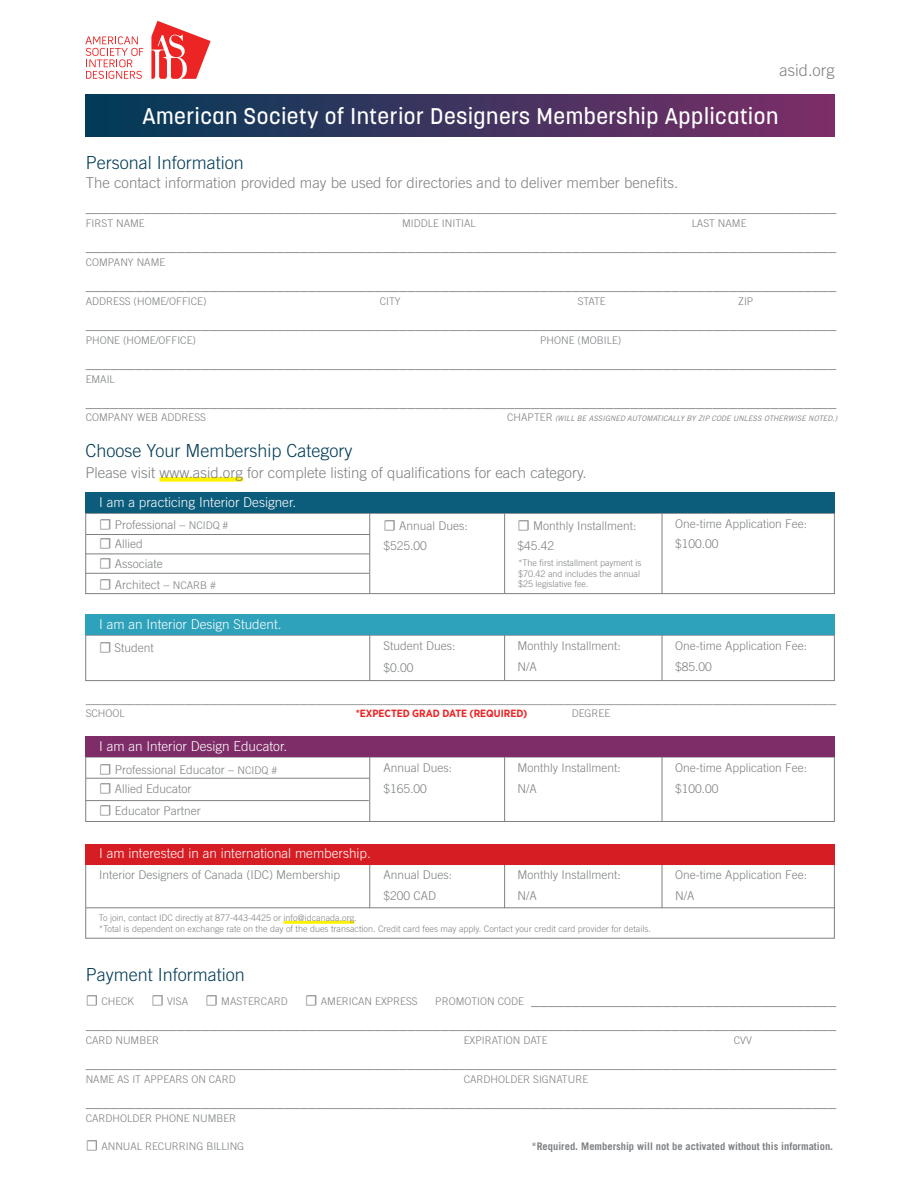
<style>
.page{position:relative;width:918px;height:1188px;background:#fff}
.page>*{position:absolute;margin:0;border:0;box-sizing:border-box;transform-origin:0 0}
.t1{font:500 22.5px "Korolev";letter-spacing:.025em;color:#fff}
.t2{font:300 18px "Trade Gothic LT Std";color:#003b57}
.t3{font:300 16.5px/24px "Trade Gothic LT Std";color:#7e8083;text-align:right}
.t4{font:300 15px "Trade Gothic LT Std";color:#7e8083}
.t5{font:300 13.5px "Trade Gothic LT Std";color:#fff}
.t6{font:300 12px/21px "Trade Gothic LT Std";color:#7e8083}
.t7{font:300 10.5px "Trade Gothic LT Std";color:#7e8083}
.t8{font:700 10.5px "Trade Gothic LT Std";color:#7e8083}
.t9{font:700 10.5px "Gotham Narrow";color:#ed2424}
.t10{font:300 9px/10.5px "Trade Gothic LT Std";color:#7e8083}
.t11{font:italic 7.5px "Trade Gothic";color:#7e8083}
.s1{font-family:"Trade Gothic LT Std";font-weight:300;font-style:normal;font-size:10.5px}
.s2{font-family:"Minion Pro";font-weight:400;font-size:15px}
.s3{font-size:10.5px}
</style>
<div class="page">
<div style="left:85px;top:95px;width:750px;height:42px;background:linear-gradient(to right,#003b57,#7d2d68)"></div>
<svg style="left:85px;top:36px;width:58px;height:43px"></svg>
<svg style="left:151px;top:21px;width:60px;height:58px"></svg>
<div style="left:85px;top:757px;width:750px;height:65px;border:1px solid #7e8083"></div>
<hr style="left:85px;top:800px;width:284px;height:1px;background:#7e8083">
<hr style="left:369px;top:757px;width:1px;height:65px;background:#7e8083">
<hr style="left:662px;top:757px;width:1px;height:65px;background:#7e8083">
<hr style="left:504px;top:757px;width:1px;height:65px;background:#7e8083">
<hr style="left:86px;top:778px;width:283px;height:1px;background:#7e8083">
<div style="left:85px;top:736px;width:750px;height:21px;background:#7e2d68"></div>
<div style="left:85px;top:635px;width:750px;height:46px;border:1px solid #7e8083"></div>
<hr style="left:369px;top:635px;width:1px;height:46px;background:#7e8083">
<hr style="left:662px;top:635px;width:1px;height:46px;background:#7e8083">
<hr style="left:504px;top:635px;width:1px;height:46px;background:#7e8083">
<div style="left:85px;top:615px;width:750px;height:20px;background:#2ea2bb"></div>
<div style="left:85px;top:513px;width:750px;height:81px;border:1px solid #7e8083"></div>
<hr style="left:85px;top:554px;width:284px;height:1px;background:#7e8083">
<hr style="left:85px;top:573px;width:284px;height:1px;background:#7e8083">
<hr style="left:369px;top:513px;width:1px;height:81px;background:#7e8083">
<hr style="left:662px;top:513px;width:1px;height:81px;background:#7e8083">
<hr style="left:504px;top:513px;width:1px;height:81px;background:#7e8083">
<hr style="left:86px;top:534px;width:284px;height:1px;background:#7e8083">
<div style="left:85px;top:493px;width:750px;height:20px;background:#0c5c7c"></div>
<div style="left:159px;top:477px;width:84px;height:5px;background:#fff200"></div>
<div style="left:85px;top:864px;width:750px;height:75px;border:1px solid #7e8083"></div>
<hr style="left:369px;top:864px;width:1px;height:44px;background:#7e8083">
<hr style="left:662px;top:864px;width:1px;height:44px;background:#7e8083">
<hr style="left:504px;top:864px;width:1px;height:44px;background:#7e8083">
<hr style="left:86px;top:907px;width:749px;height:1px;background:#7e8083">
<div style="left:85px;top:844px;width:750px;height:20px;background:#d71d24"></div>
<hr style="left:284px;top:921px;width:70px;height:3px;background:#fff200">
<p class="t3" style="left:780px;top:58px;width:56px">asid.org</p>
<h1 class="t1" style="left:142px;top:102px;width:637px">American Society of Interior Designers Membership Application</h1>
<p class="t2" style="left:86px;top:152px;width:160px">Personal Information</p>
<p class="t4" style="left:86px;top:174px;width:594px">The contact information provided may be used for directories and to deliver member benefits.</p>
<p class="t3" style="left:86px;top:194px;width:752px">___________________________________________________________________________________________</p>
<p class="t7" style="left:86px;top:217px;width:60px">FIRST NAME</p>
<p class="t7" style="left:402px;top:217px;width:75px">MIDDLE INITIAL</p>
<p class="t7" style="left:692px;top:217px;width:56px">LAST NAME</p>
<p class="t3" style="left:86px;top:233px;width:752px">___________________________________________________________________________________________</p>
<p class="t7" style="left:86px;top:256px;width:81px">COMPANY NAME</p>
<p class="t3" style="left:86px;top:272px;width:752px">___________________________________________________________________________________________</p>
<p class="t7" style="left:86px;top:295px;width:122px">ADDRESS (HOME/OFFICE)</p>
<p class="t7" style="left:380px;top:295px;width:23px">CITY</p>
<p class="t7" style="left:578px;top:295px;width:30px">STATE</p>
<p class="t7" style="left:738px;top:295px;width:17px">ZIP</p>
<p class="t3" style="left:86px;top:311px;width:752px">___________________________________________________________________________________________</p>
<p class="t7" style="left:86px;top:334px;width:112px">PHONE (HOME/OFFICE)</p>
<p class="t7" style="left:540px;top:334px;width:83px">PHONE (MOBILE)</p>
<p class="t3" style="left:86px;top:350px;width:752px">___________________________________________________________________________________________</p>
<p class="t7" style="left:86px;top:373px;width:31px">EMAIL</p>
<p class="t3" style="left:86px;top:389px;width:752px">___________________________________________________________________________________________</p>
<p class="t7" style="left:86px;top:411px;width:122px">COMPANY WEB ADDRESS</p>
<p class="t11" style="left:507px;top:414px;width:332px"><span class="s1">CHAPTER</span> (WILL BE ASSIGNED AUTOMATICALLY BY ZIP CODE UNLESS OTHERWISE NOTED.)</p>
<p class="t2" style="left:85px;top:440px;width:269px">Choose Your Membership Category</p>
<p class="t4" style="left:85px;top:464px;width:503px">Please visit www.asid.org for complete listing of qualifications for each category.</p>
<p class="t5" style="left:99px;top:494px;width:199px">I am a practicing Interior Designer.</p>
<p class="t6" style="left:99px;top:514px;width:131px;line-height:19.5px"><span class="s2">☐</span> Professional – <span class="s3">NCIDQ # </span><span class="s2">☐</span> Allied<br><span class="s2">☐</span> Associate</p>
<p class="t6" style="left:99px;top:574px;width:118px"><span class="s2">☐</span> Architect – <span class="s3">NCARB #</span></p>
<p class="t5" style="left:99px;top:616px;width:184px">I am an Interior Design Student.</p>
<p class="t6" style="left:384px;top:516px;width:86px;line-height:19.5px"><span class="s2">☐</span> Annual Dues: $525.00</p>
<p class="t6" style="left:518px;top:516px;width:120px;line-height:19.5px"><span class="s2">☐</span> Monthly Installment: $45.42</p>
<p class="t6" style="left:675px;top:514px;width:134px;line-height:19.5px">One-time Application Fee: $100.00</p>
<p class="t10" style="left:518px;top:558px;width:125px">*The first installment payment is $70.42 and includes the annual $25 legislative fee.</p>
<p class="t6" style="left:99px;top:637px;width:56px"><span class="s2">☐</span> Student</p>
<p class="t6" style="left:384px;top:635px;width:74px;line-height:21.8px">Student Dues: $0.00</p>
<p class="t6" style="left:518px;top:635px;width:105px">Monthly Installment:<br>N/A</p>
<p class="t6" style="left:675px;top:635px;width:134px">One-time Application Fee: $85.00</p>
<p class="t3" style="left:86px;top:691px;width:752px">–––––––––––––––––––––––––––––––––––––––––––––––––––––––––––––––––––––––––––––––––––––––––––</p>
<p class="t7" style="left:86px;top:707px;width:41px">SCHOOL</p>
<p class="t9" style="left:356px;top:707px;width:173px">*EXPECTED GRAD DATE (REQUIRED)</p>
<p class="t7" style="left:572px;top:707px;width:40px">DEGREE</p>
<p class="t5" style="left:99px;top:738px;width:190px">I am an Interior Design Educator.</p>
<p class="t6" style="left:99px;top:760px;width:179px;line-height:19.5px"><span class="s2">☐</span> Professional Educator – <span class="s3">NCIDQ # </span><span class="s2">☐</span> Allied Educator</p>
<p class="t6" style="left:99px;top:800px;width:103px"><span class="s2">☐</span> Educator Partner</p>
<p class="t5" style="left:99px;top:846px;width:273px">I am interested in an international membership.</p>
<p class="t6" style="left:384px;top:757px;width:70px">Annual Dues: $165.00</p>
<p class="t6" style="left:518px;top:757px;width:105px">Monthly Installment:<br>N/A</p>
<p class="t6" style="left:675px;top:757px;width:134px">One-time Application Fee: $100.00</p>
<p class="t6" style="left:99px;top:864px;width:243px">Interior Designers of Canada (IDC) Membership</p>
<p class="t6" style="left:384px;top:864px;width:70px">Annual Dues: $200 CAD</p>
<p class="t6" style="left:518px;top:864px;width:105px">Monthly Installment:<br>N/A</p>
<p class="t6" style="left:675px;top:864px;width:134px">One-time Application Fee:<br>N/A</p>
<p class="t10" style="left:99px;top:913px;width:554px">To join, contact IDC directly at 877-443-4425 or info@idcanada.org.<br>*Total is dependent on exchange rate on the day of the dues transaction. Credit card fees may apply. Contact your credit card provider for details.</p>
<p class="t2" style="left:86px;top:964px;width:161px">Payment Information</p>
<p class="t7" style="left:86px;top:995px;width:334px"><span class="s2">☐</span> CHECK <span class="s2">☐</span> VISA <span class="s2">☐</span> MASTERCARD <span class="s2">☐</span> AMERICAN EXPRESS</p>
<p class="t3" style="left:86px;top:987px;width:752px"><span class="s3">PROMOTION CODE</span> _____________________________________ ___________________________________________________________________________________________</p>
<p class="t7" style="left:86px;top:1034px;width:75px">CARD NUMBER</p>
<p class="t7" style="left:464px;top:1034px;width:85px">EXPIRATION DATE</p>
<p class="t7" style="left:734px;top:1034px;width:20px">CVV</p>
<p class="t3" style="left:86px;top:1050px;width:752px">___________________________________________________________________________________________</p>
<p class="t7" style="left:86px;top:1073px;width:151px">NAME AS IT APPEARS ON CARD</p>
<p class="t7" style="left:464px;top:1073px;width:126px">CARDHOLDER SIGNATURE</p>
<p class="t3" style="left:86px;top:1089px;width:752px">___________________________________________________________________________________________</p>
<p class="t7" style="left:86px;top:1112px;width:152px">CARDHOLDER PHONE NUMBER</p>
<p class="t7" style="left:86px;top:1141px;width:160px"><span class="s2">☐</span> ANNUAL RECURRING BILLING</p>
<p class="t8" style="left:532px;top:1140px;width:303px">*Required. Membership will not be activated without this information.</p>
</div>
